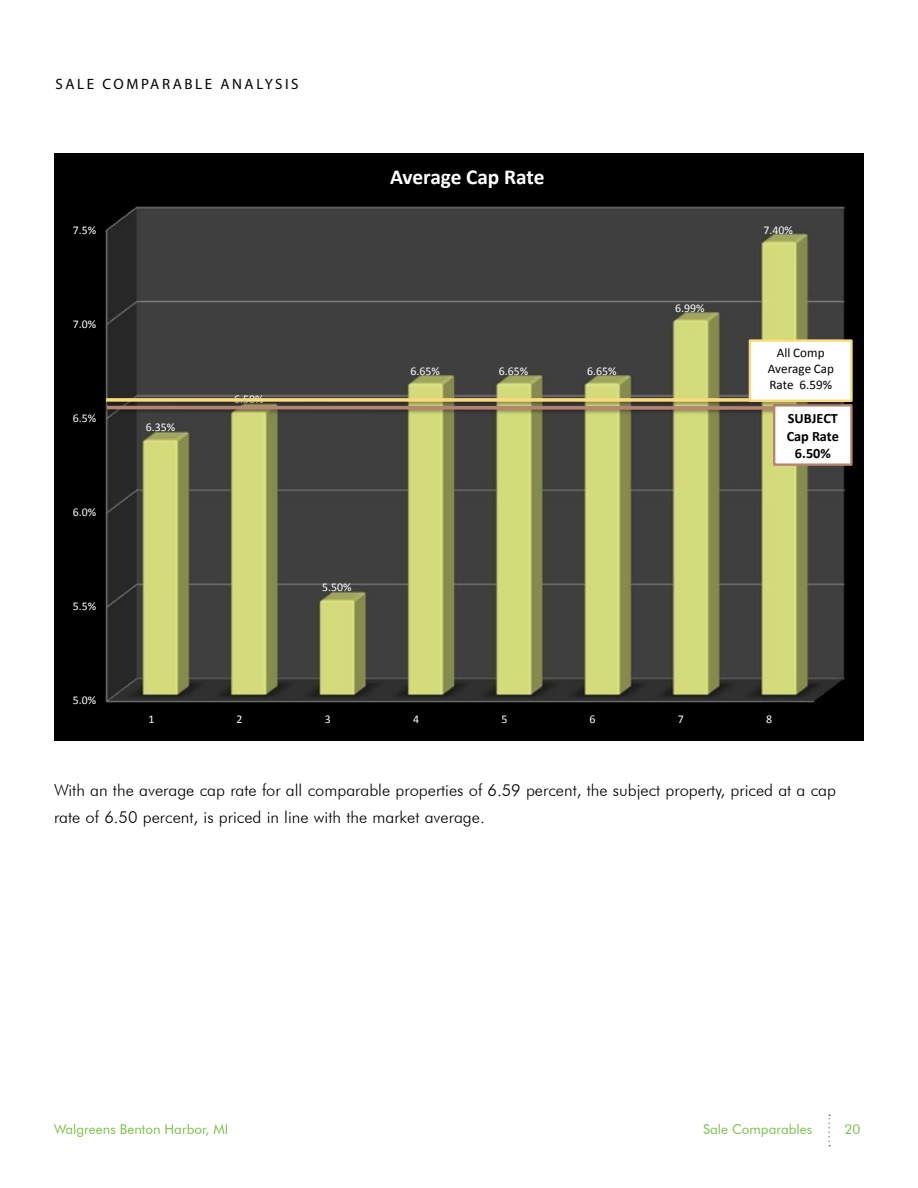
<style>
.page{position:relative;width:918px;height:1188px;background:#fff}
.page>*{position:absolute;margin:0;border:0;box-sizing:border-box;transform-origin:0 0}
.t1{font:700 21.3px "Calibri";letter-spacing:-.005em;color:#fff}
.t2{font:300 16.5px/27px "Futura BT";color:#000}
.t3{font:15px "Myriad Pro";letter-spacing:.17em;color:#000}
.t4{font:700 14.25px/17.4px "Calibri";color:#000;text-align:center}
.t5{font:13.5px "Futura BT";color:#7ac143}
.t6{font:13.05px/15.9px "Calibri";color:#000;text-align:center}
.t7{font:11.85px "Calibri";color:#fff}
</style>
<div class="page">
<div style="left:54px;top:154px;width:810px;height:587px;background:#000"></div>
<img style="left:105px;top:206px;width:740px;height:496px">
<img style="left:105px;top:408px;width:668px;height:8px">
<svg style="left:105px;top:414px;width:6px;height:8px"></svg>
<svg style="left:107px;top:408px;width:666px;height:2px"></svg>
<div style="left:774px;top:405px;width:77px;height:60px;background:#fff"></div>
<div style="left:773px;top:404px;width:80px;height:62px;border:2px solid #b88472"></div>
<img style="left:105px;top:396px;width:740px;height:12px">
<svg style="left:105px;top:390px;width:5px;height:8px"></svg>
<svg style="left:106px;top:398px;width:643px;height:4px;background:#e7ca73"></svg>
<div style="left:750px;top:341px;width:101px;height:60px;background:#fff"></div>
<div style="left:749px;top:339px;width:104px;height:63px;border:2px solid #fada7a"></div>
<svg style="left:828px;top:1114px;width:2px;height:32px"></svg>
<p class="t3" style="left:56px;top:75px;width:245px">SALE COMPARABLE ANALYSI S</p>
<p class="t7" style="left:73px;top:223px;width:25px">7.5%</p>
<p class="t7" style="left:73px;top:317px;width:25px">7.0%</p>
<p class="t7" style="left:73px;top:411px;width:25px">6.5%</p>
<p class="t7" style="left:73px;top:505px;width:25px">6.0%</p>
<p class="t7" style="left:73px;top:599px;width:25px">5.5%</p>
<p class="t7" style="left:73px;top:693px;width:25px">5.0%</p>
<p class="t7" style="left:146px;top:420px;width:31px">6.35%</p>
<p class="t7" style="left:234px;top:391px;width:31px">6.50%</p>
<p class="t7" style="left:322px;top:580px;width:31px">5.50%</p>
<p class="t1" style="left:390px;top:164px;width:156px">Average Cap Rate</p>
<p class="t7" style="left:411px;top:363px;width:31px">6.65%</p>
<p class="t7" style="left:499px;top:363px;width:31px">6.65%</p>
<p class="t7" style="left:587px;top:363px;width:31px">6.65%</p>
<p class="t7" style="left:675px;top:300px;width:31px">6.99%</p>
<p class="t7" style="left:764px;top:222px;width:31px">7.40%</p>
<p class="t6" style="left:768px;top:344px;width:68px">All Comp<br>Average Cap<br>Rate 6.59%</p>
<p class="t4" style="left:787px;top:409px;width:54px">SUBJECT<br>Cap Rate<br>6.50%</p>
<p class="t7" style="left:148px;top:711px;width:7px">1</p>
<p class="t7" style="left:237px;top:711px;width:7px">2</p>
<p class="t7" style="left:325px;top:711px;width:7px">3</p>
<p class="t7" style="left:413px;top:711px;width:7px">4</p>
<p class="t7" style="left:501px;top:711px;width:7px">5</p>
<p class="t7" style="left:590px;top:711px;width:7px">6</p>
<p class="t7" style="left:678px;top:711px;width:7px">7</p>
<p class="t7" style="left:766px;top:711px;width:7px">8</p>
<p class="t2" style="left:54px;top:776px;width:784px">With an the average cap rate for all comparable properties of 6.59 percent, the subject property, priced at a cap rate of 6.50 percent, is priced in line with the market average.</p>
<p class="t5" style="left:54px;top:1121px;width:173px">Walgreens Benton Harbor, MI</p>
<p class="t5" style="left:703px;top:1121px;width:110px">Sale Comparables</p>
<p class="t5" style="left:844px;top:1121px;width:17px">20</p>
</div>
